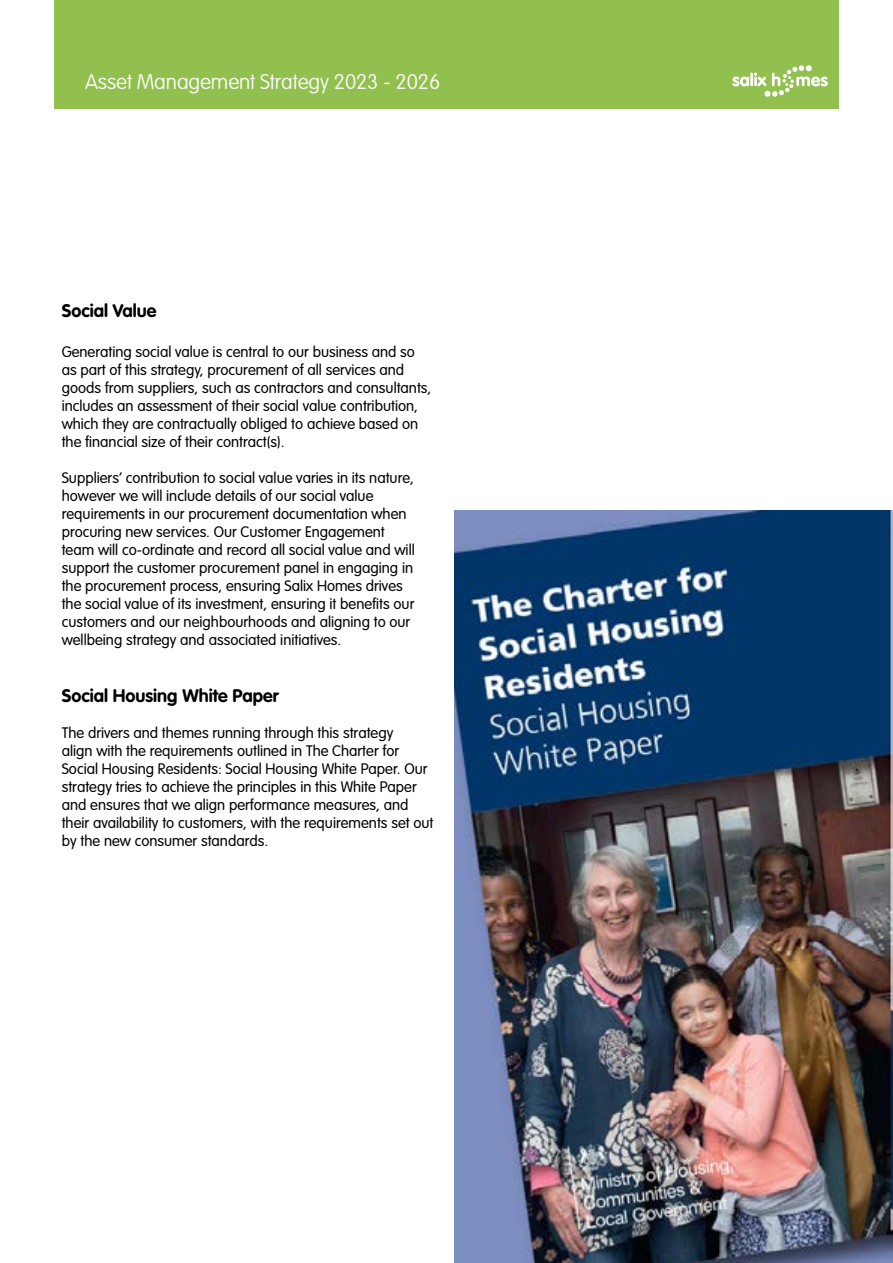
<style>
.page{position:relative;width:893px;height:1263px;background:#fff}
.page>*{position:absolute;margin:0;border:0;box-sizing:border-box;transform-origin:0 0}
.t1{font:100 21px "VAG Rounded Std";letter-spacing:-.005em;color:#fff}
.t2{font:700 18px "VAG Rounded Std";color:#000}
.t3{font:300 15px/18px "VAG Rounded Std";color:#000}
</style>
<div class="page">
<div style="left:54px;top:0;width:785px;height:109px;background:#91c04f"></div>
<div style="left:764px;top:91px;width:7px;height:6px;background:#fff;border-radius:50%"></div>
<svg style="left:732px;top:73px;width:34px;height:13px"></svg>
<svg style="left:772px;top:65px;width:56px;height:32px"></svg>
<img style="left:454px;top:510px;width:439px;height:753px">
<h1 class="t1" style="left:85px;top:70px;width:357px">Asset Management Strategy 2023 - 2026</h1>
<p class="t2" style="left:62px;top:300px;width:96px">Social Value</p>
<p class="t3" style="left:62px;top:343px;width:371px">Generating social value is central to our business and so as part of this strategy, procurement of all services and goods from suppliers, such as contractors and consultants, includes an assessment of their social value contribution, which they are contractually obliged to achieve based on the financial size of their contract(s).</p>
<p class="t3" style="left:62px;top:469px;width:355px">Suppliers’ contribution to social value varies in its nature, however we will include details of our social value requirements in our procurement documentation when procuring new services. Our Customer Engagement team will co-ordinate and record all social value and will support the customer procurement panel in engaging in the procurement process, ensuring Salix Homes drives the social value of its investment, ensuring it benefits our customers and our neighbourhoods and aligning to our wellbeing strategy and associated initiatives.</p>
<p class="t2" style="left:62px;top:685px;width:219px">Social Housing White Paper</p>
<p class="t3" style="left:62px;top:725px;width:373px">The drivers and themes running through this strategy<br>align with the requirements outlined in The Charter for Social Housing Residents: Social Housing White Paper. Our strategy tries to achieve the principles in this White Paper and ensures that we align performance measures, and their availability to customers, with the requirements set out by the new consumer standards.</p>
</div>
